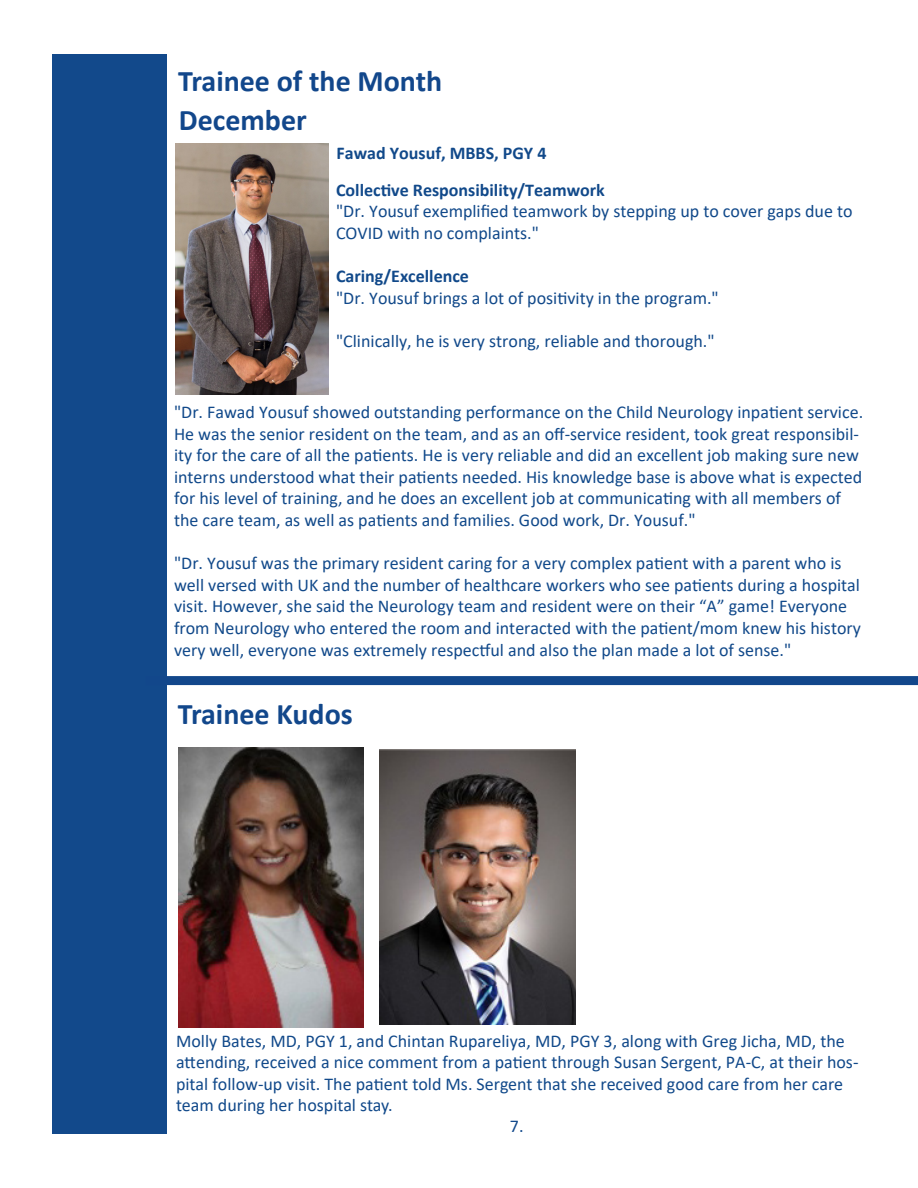
<style>
.page{position:relative;width:918px;height:1188px;background:#fff}
.page>*{position:absolute;margin:0;border:0;box-sizing:border-box;transform-origin:0 0}
.t1{font:700 30px "Calibri";color:#12478b}
.t2{font:18px/21.6px "Calibri";color:#11498a}
.t3{font:700 18px "Calibri";color:#11498a}
.t4{font:18px "Calibri";color:#12498b}
</style>
<div class="page">
<div style="left:53px;top:54px;width:114px;height:1080px;background:#12498b"></div>
<img style="left:178px;top:748px;width:186px;height:279px">
<img style="left:379px;top:750px;width:196px;height:274px">
<img style="left:176px;top:143px;width:153px;height:252px">
<div style="left:146px;top:676px;width:772px;height:9px;background:#12478b"></div>
<p class="t1" style="left:178px;top:60px;width:266px">Trainee of the Month</p>
<p class="t1" style="left:179px;top:98px;width:129px">December</p>
<p class="t3" style="left:337px;top:140px;width:211px">Fawad Yousuf, MBBS, PGY 4</p>
<p class="t3" style="left:336px;top:177px;width:270px">Collective Responsibility/Teamwork</p>
<p class="t2" style="left:336px;top:200px;width:518px">"Dr. Yousuf exemplified teamwork by stepping up to cover gaps due to<br>COVID with no complaints."</p>
<p class="t3" style="left:336px;top:263px;width:134px">Caring/Excellence</p>
<p class="t2" style="left:336px;top:287px;width:384px">"Dr. Yousuf brings a lot of positivity in the program."</p>
<p class="t2" style="left:336px;top:330px;width:380px">"Clinically, he is very strong, reliable and thorough."</p>
<p class="t2" style="left:174px;top:401px;width:691px">"Dr. Fawad Yousuf showed outstanding performance on the Child Neurology inpatient service.<br>He was the senior resident on the team, and as an off-service resident, took great responsibil&shy;ity for the care of all the patients. He is very reliable and did an excellent job making sure new interns understood what their patients needed. His knowledge base is above what is expected for his level of training, and he does an excellent job at communicating with all members of the care team, as well as patients and families. Good work, Dr. Yousuf."</p>
<p class="t2" style="left:174px;top:552px;width:688px">"Dr. Yousuf was the primary resident caring for a very complex patient with a parent who is well versed with UK and the number of healthcare workers who see patients during a hospital visit. However, she said the Neurology team and resident were on their “A” game! Everyone from Neurology who entered the room and interacted with the patient/mom knew his history very well, everyone was extremely respectful and also the plan made a lot of sense."</p>
<p class="t1" style="left:178px;top:693px;width:176px">Trainee Kudos</p>
<p class="t2" style="left:176px;top:1029px;width:684px">Molly Bates, MD, PGY 1, and Chintan Rupareliya, MD, PGY 3, along with Greg Jicha, MD, the attending, received a nice comment from a patient through Susan Sergent, PA-C, at their hos&shy;pital follow-up visit. The patient told Ms. Sergent that she received good care from her care team during her hospital stay.</p>
<p class="t4" style="left:510px;top:1114px;width:15px">7.</p>
</div>
